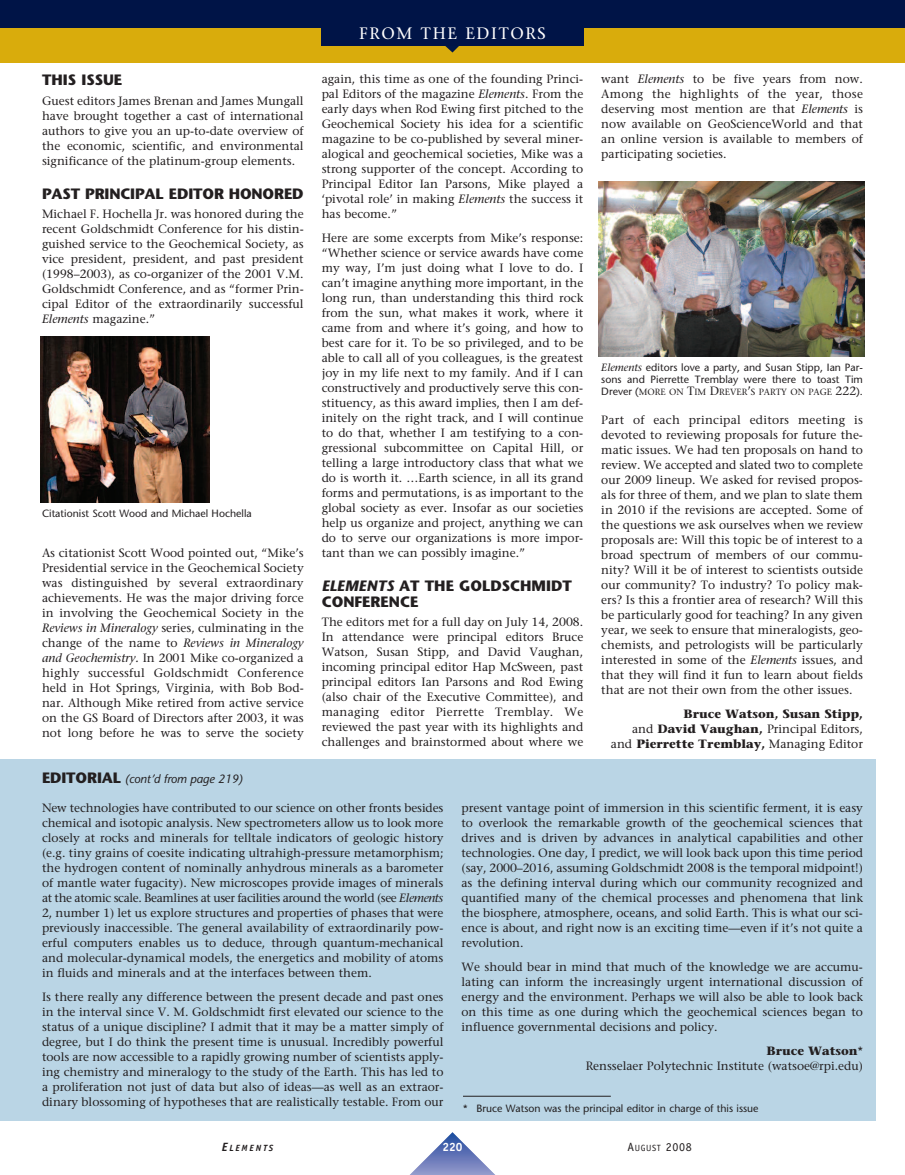
<style>
.page{position:relative;width:905px;height:1175px;background:#fff}
.page>*{position:absolute;margin:0;border:0;box-sizing:border-box;transform-origin:0 0}
.t1{font:16.5px "Stone Serif";letter-spacing:.1em;color:#fff}
.t2{font:700 15px/15.8px "Stone Sans";color:#231f20}
.t3{font:12px/15px "Stone Serif";color:#231f20;text-align:justify}
.t4{font:700 12px/15px "Stone Serif";color:#231f20;text-align:right}
.t5{font:italic 12px "Stone Sans";letter-spacing:-.01em;color:#231f20}
.t6{font:12px "Officina Sans";color:#231f20}
.t7{font:700 12px "Officina Sans";color:#fff}
.t8{font:10.5px/12px "Stone Sans";color:#231f20}
.t9{font:9px "Stone Serif";color:#231f20}
.t10{font:italic 700 9px "Officina Sans";letter-spacing:.2em;color:#231f20}
.s1{font-style:italic}
.s2{font-weight:700;font-style:normal;font-size:15px}
.s3{font-family:"Stone Serif";font-style:italic}
.s4{font-family:"Stone Sans";font-size:10.5px}
.s5{font-size:12px}
.s6{font-weight:400}
.s7{font-weight:700}
.s8{font-size:9px}
</style>
<div class="page">
<div style="left:0;top:759px;width:875px;height:361px;background:#bad5e5"></div>
<div style="left:0;top:0;width:904px;height:63px;background:#d9ac0c"></div>
<svg style="left:411px;top:1132px;width:83px;height:42px"></svg>
<svg style="left:444px;top:45px;width:16px;height:7px"></svg>
<div style="left:0;top:0;width:904px;height:27px;background:#001447"></div>
<div style="left:321px;top:0;width:263px;height:45px;background:#001447"></div>
<img style="left:40px;top:336px;width:170px;height:166px">
<img style="left:598px;top:182px;width:266px;height:174px">
<hr style="left:463px;top:1096px;width:147px;height:1px;background:#231f20">
<p class="t2" style="left:42px;top:74px;width:82px">THIS ISSUE</p>
<p class="t3" style="left:42px;top:94px;width:263px">Guest editors James Brenan and James Mungall have brought together a cast of international authors to give you an up-to-date overview of the economic, scientific, and environmental significance of the platinum-group elements.</p>
<p class="t2" style="left:42px;top:187px;width:263px">PAST PRINCIPAL EDITOR HONORED</p>
<p class="t3" style="left:42px;top:208px;width:263px">Michael F. Hochella Jr. was honored during the recent Goldschmidt Conference for his distin&shy;guished service to the Geochemical Society, as vice president, president, and past president (1998–2003), as co-organizer of the 2001 V.M.<br>Goldschmidt Conference, and as “former Prin&shy;cipal Editor of the extraordinarily successful <span class="s1">Elements</span> magazine.”</p>
<p class="t8" style="left:42px;top:508px;width:211px">Citationist Scott Wood and Michael Hochella</p>
<p class="t3" style="left:42px;top:547px;width:263px">As citationist Scott Wood pointed out, “Mike’s Presidential service in the Geochemical Society was distinguished by several extraordinary achievements. He was the major driving force in involving the Geochemical Society in the <span class="s1">Reviews in Mineralogy</span> series, culminating in the change of the name to <span class="s1">Reviews in Mineralogy and Geochemistry.</span> In 2001 Mike co-organized a highly successful Goldschmidt Conference held in Hot Springs, Virginia, with Bob Bod&shy;nar. Although Mike retired from active service on the GS Board of Directors after 2003, it was not long before he was to serve the society</p>
<p class="t5" style="left:42px;top:774px;width:202px"><span class="s2">EDITORIAL</span> (cont’d from page 219)</p>
<h1 class="t1" style="left:359px;top:27px;width:188px">FROM THE EDITORS</h1>
<p class="t3" style="left:321px;top:73px;width:263px">again, this time as one of the founding Princi&shy;pal Editors of the magazine <span class="s1">Elements</span>. From the early days when Rod Ewing first pitched to the Geochemical Society his idea for a scientific magazine to be co-published by several miner&shy;alogical and geochemical societies, Mike was a strong supporter of the concept. According to Principal Editor Ian Parsons, Mike played a ‘pivotal role’ in making <span class="s1">Elements</span> the success it has become.”</p>
<p class="t3" style="left:321px;top:232px;width:263px">Here are some excerpts from Mike’s response: “Whether science or service awards have come my way, I’m just doing what I love to do. I can’t imagine anything more important, in the long run, than understanding this third rock from the sun, what makes it work, where it came from and where it’s going, and how to best care for it. To be so privileged, and to be able to call all of you colleagues, is the greatest joy in my life next to my family. And if I can constructively and productively serve this con&shy;stituency, as this award implies, then I am def&shy;initely on the right track, and I will continue to do that, whether I am testifying to a con&shy;gressional subcommittee on Capital Hill, or telling a large introductory class that what we do is worth it. …Earth science, in all its grand forms and permutations, is as important to the global society as ever. Insofar as our societies help us organize and project, anything we can do to serve our organizations is more impor&shy;tant than we can possibly imagine.”</p>
<p class="t2" style="left:321px;top:579px;width:252px"><span class="s1">ELEMENTS</span> AT THE GOLDSCHMIDT<br>CONFERENCE</p>
<p class="t3" style="left:321px;top:616px;width:263px">The editors met for a full day on July 14, 2008.<br>In attendance were principal editors Bruce Watson, Susan Stipp, and David Vaughan, incoming principal editor Hap McSween, past principal editors Ian Parsons and Rod Ewing (also chair of the Executive Committee), and managing editor Pierrette Tremblay. We reviewed the past year with its highlights and challenges and brainstormed about where we</p>
<p class="t3" style="left:601px;top:73px;width:263px">want <span class="s1">Elements</span> to be five years from now.<br>Among the highlights of the year, those deserving most mention are that <span class="s1">Elements</span> is now available on GeoScienceWorld and that an online version is available to members of participating societies.</p>
<p class="t8" style="left:601px;top:363px;width:263px"><span class="s3">Elements</span> editors love a party, and Susan Stipp, Ian Par&shy;sons and Pierrette Tremblay were there to toast Tim</p>
<p class="t9" style="left:601px;top:388px;width:263px"><span class="s4">Drever (</span>MORE ON <span class="s5">T</span>IM <span class="s5">D</span>REVER<span class="s5">’</span>S PARTY ON PAGE <span class="s5">222</span><span class="s4">).</span></p>
<p class="t3" style="left:601px;top:413px;width:263px">Part of each principal editors meeting is devoted to reviewing proposals for future the&shy;matic issues. We had ten proposals on hand to review. We accepted and slated two to complete our 2009 lineup. We asked for revised propos&shy;als for three of them, and we plan to slate them in 2010 if the revisions are accepted. Some of the questions we ask ourselves when we review proposals are: Will this topic be of interest to a broad spectrum of members of our commu&shy;nity? Will it be of interest to scientists outside our community? To industry? To policy mak&shy;ers? Is this a frontier area of research? Will this be particularly good for teaching? In any given year, we seek to ensure that mineralogists, geo&shy;chemists, and petrologists will be particularly interested in some of the <span class="s1">Elements</span> issues, and that they will find it fun to learn about fields that are not their own from the other issues.</p>
<p class="t4" style="left:611px;top:707px;width:253px">Bruce Watson, Susan Stipp,<br><span class="s6">and</span> David Vaughan, <span class="s6">Principal Editors, and</span> Pierrette Tremblay, <span class="s6">Managing Editor</span></p>
<p class="t3" style="left:42px;top:801px;width:403px">New technologies have contributed to our science on other fronts besides chemical and isotopic analysis. New spectrometers allow us to look more closely at rocks and minerals for telltale indicators of geologic history (e.g. tiny grains of coesite indicating ultrahigh-pressure metamorphism; the hydrogen content of nominally anhydrous minerals as a barometer of mantle water fugacity). New microscopes provide images of minerals at the atomic scale. Beamlines at user facilities around the world (see <span class="s1">Elements </span>2, number 1) let us explore structures and properties of phases that were previously inaccessible. The general availability of extraordinarily pow&shy;erful computers enables us to deduce, through quantum-mechanical and molecular-dynamical models, the energetics and mobility of atoms in fluids and minerals and at the interfaces between them.</p>
<p class="t3" style="left:42px;top:990px;width:403px">Is there really any difference between the present decade and past ones in the interval since V. M. Goldschmidt first elevated our science to the status of a unique discipline? I admit that it may be a matter simply of degree, but I do think the present time is unusual. Incredibly powerful tools are now accessible to a rapidly growing number of scientists apply&shy;ing chemistry and mineralogy to the study of the Earth. This has led to a proliferation not just of data but also of ideas—as well as an extraor&shy;dinary blossoming of hypotheses that are realistically testable. From our</p>
<p class="t3" style="left:461px;top:801px;width:403px">present vantage point of immersion in this scientific ferment, it is easy to overlook the remarkable growth of the geochemical sciences that drives and is driven by advances in analytical capabilities and other technologies. One day, I predict, we will look back upon this time period (say, 2000–2016, assuming Goldschmidt 2008 is the temporal midpoint!) as the defining interval during which our community recognized and quantified many of the chemical processes and phenomena that link the biosphere, atmosphere, oceans, and solid Earth. This is what our sci&shy;ence is about, and right now is an exciting time—even if it’s not quite a revolution.</p>
<p class="t3" style="left:461px;top:960px;width:403px">We should bear in mind that much of the knowledge we are accumu&shy;lating can inform the increasingly urgent international discussion of energy and the environment. Perhaps we will also be able to look back on this time as one during which the geochemical sciences began to influence governmental decisions and policy.</p>
<p class="t3" style="left:585px;top:1044px;width:279px;text-align:right"><span class="s7">Bruce Watson</span>*<br>Rensselaer Polytechnic Institute (watsoe@rpi.edu)</p>
<p class="t8" style="left:463px;top:1102px;width:297px">* Bruce Watson was the principal editor in charge of this issue</p>
<p class="t10" style="left:222px;top:1144px;width:53px"><span class="s5">E</span>LEMENTS</p>
<p class="t7" style="left:442px;top:1142px;width:22px">220</p>
<p class="t6" style="left:627px;top:1142px;width:66px">A<span class="s8">UGUST</span> 2008</p>
</div>
